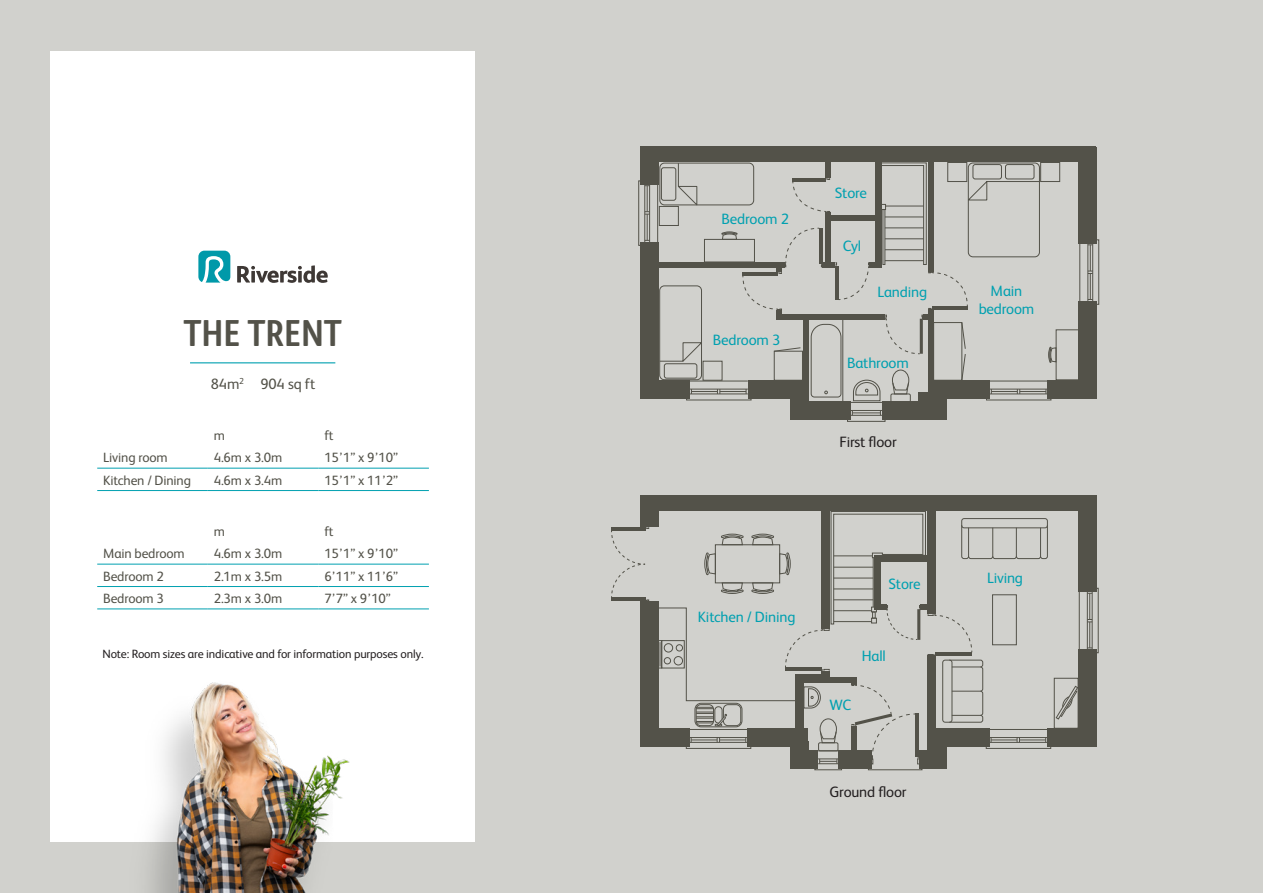
<style>
.page{position:relative;width:1263px;height:893px;background:#d1d1cd}
.page>*{position:absolute;margin:0;border:0;box-sizing:border-box;transform-origin:0 0}
.t1{font:700 37.5px "FS Albert Pro Narrow";color:#535249}
.t2{font:15px/18px "FS Albert";letter-spacing:-.01em;color:#00a0b0;text-align:center}
.t3{font:15px "FS Albert";letter-spacing:-.01em;color:#231f20}
.t4{font:15px "FS Albert";letter-spacing:-.01em;color:#535249}
.t5{font:13.5px "FS Albert";letter-spacing:-.01em;color:#535249}
.t6{font:12px "FS Albert";letter-spacing:-.01em;color:#231f20}
</style>
<div class="page">
<div style="left:50px;top:51px;width:425px;height:791px;background:#fff"></div>
<div style="left:1056px;top:330px;width:23px;height:50px;border:1px solid #535249"></div>
<div style="left:891px;top:394px;width:19px;height:8px;border:1px solid #535249"></div>
<div style="left:847px;top:419px;width:38px;height:3px;border:1px solid #535249"></div>
<hr style="left:851px;top:402px;width:31px;height:1px;background:#535249">
<hr style="left:851px;top:410px;width:31px;height:1px;background:#535249">
<svg style="left:852px;top:411px;width:29px;height:4px"></svg>
<hr style="left:851px;top:415px;width:31px;height:1px;background:#535249">
<div style="left:1097px;top:240px;width:2px;height:65px;border:1px solid #535249"></div>
<hr style="left:1079px;top:243px;width:1px;height:58px;background:#535249">
<hr style="left:1087px;top:243px;width:1px;height:58px;background:#535249">
<svg style="left:1088px;top:245px;width:4px;height:55px"></svg>
<hr style="left:1092px;top:243px;width:1px;height:58px;background:#535249">
<div style="left:638px;top:181px;width:3px;height:65px;border:1px solid #535249"></div>
<hr style="left:657px;top:184px;width:1px;height:58px;background:#535249">
<hr style="left:649px;top:184px;width:1px;height:58px;background:#535249">
<svg style="left:645px;top:185px;width:5px;height:56px"></svg>
<hr style="left:644px;top:184px;width:1px;height:58px;background:#535249">
<div style="left:640px;top:146px;width:456px;height:16px;background:#535249"></div>
<div style="left:640px;top:147px;width:19px;height:37px;background:#535249"></div>
<div style="left:640px;top:380px;width:50px;height:18px;background:#535249"></div>
<div style="left:791px;top:402px;width:60px;height:18px;background:#535249"></div>
<div style="left:790px;top:392px;width:19px;height:28px;background:#535249"></div>
<div style="left:882px;top:402px;width:65px;height:18px;background:#535249"></div>
<div style="left:1048px;top:380px;width:49px;height:18px;background:#535249"></div>
<div style="left:928px;top:392px;width:19px;height:28px;background:#535249"></div>
<div style="left:1079px;top:147px;width:18px;height:96px;background:#535249"></div>
<div style="left:1079px;top:301px;width:18px;height:96px;background:#535249"></div>
<div style="left:640px;top:242px;width:19px;height:153px;background:#535249"></div>
<div style="left:918px;top:392px;width:14px;height:12px;background:#535249"></div>
<hr style="left:842px;top:320px;width:1px;height:82px;background:#535249">
<div style="left:1040px;top:162px;width:20px;height:20px;border:1px solid #535249"></div>
<svg style="left:659px;top:162px;width:397px;height:239px"></svg>
<div style="left:640px;top:495px;width:456px;height:15px;background:#535249"></div>
<div style="left:640px;top:495px;width:18px;height:32px;background:#535249"></div>
<div style="left:821px;top:495px;width:9px;height:134px;background:#535249"></div>
<div style="left:927px;top:495px;width:9px;height:119px;background:#535249"></div>
<div style="left:640px;top:729px;width:49px;height:18px;background:#535249"></div>
<div style="left:790px;top:750px;width:28px;height:18px;background:#535249"></div>
<div style="left:838px;top:750px;width:34px;height:18px;background:#535249"></div>
<div style="left:919px;top:750px;width:27px;height:18px;background:#535249"></div>
<div style="left:1047px;top:729px;width:50px;height:18px;background:#535249"></div>
<div style="left:927px;top:741px;width:20px;height:27px;background:#535249"></div>
<div style="left:1078px;top:495px;width:19px;height:97px;background:#535249"></div>
<div style="left:1078px;top:649px;width:19px;height:96px;background:#535249"></div>
<div style="left:640px;top:601px;width:18px;height:142px;background:#535249"></div>
<div style="left:814px;top:768px;width:28px;height:2px;border:1px solid #535249"></div>
<div style="left:986px;top:746px;width:65px;height:3px;border:1px solid #535249"></div>
<hr style="left:1079px;top:592px;width:1px;height:57px;background:#535249">
<hr style="left:1087px;top:592px;width:1px;height:57px;background:#535249">
<svg style="left:1087px;top:593px;width:5px;height:56px"></svg>
<hr style="left:1092px;top:592px;width:1px;height:57px;background:#535249">
<div style="left:868px;top:768px;width:54px;height:2px;border:1px solid #535249"></div>
<svg style="left:611px;top:527px;width:38px;height:74px"></svg>
<div style="left:1054px;top:678px;width:24px;height:50px;border:1px solid #535249"></div>
<svg style="left:1055px;top:686px;width:23px;height:34px"></svg>
<svg style="left:658px;top:511px;width:390px;height:254px"></svg>
<hr style="left:97px;top:490px;width:111px;height:1px;background:#00a0b0">
<hr style="left:208px;top:490px;width:110px;height:1px;background:#00a0b0">
<hr style="left:318px;top:490px;width:111px;height:1px;background:#00a0b0">
<hr style="left:97px;top:468px;width:111px;height:1px;background:#00a0b0">
<hr style="left:208px;top:468px;width:110px;height:1px;background:#00a0b0">
<hr style="left:318px;top:468px;width:111px;height:1px;background:#00a0b0">
<hr style="left:97px;top:586px;width:111px;height:1px;background:#00a0b0">
<hr style="left:208px;top:586px;width:110px;height:1px;background:#00a0b0">
<hr style="left:318px;top:586px;width:111px;height:1px;background:#00a0b0">
<hr style="left:97px;top:608px;width:111px;height:1px;background:#00a0b0">
<hr style="left:208px;top:608px;width:110px;height:1px;background:#00a0b0">
<hr style="left:318px;top:608px;width:111px;height:1px;background:#00a0b0">
<hr style="left:97px;top:564px;width:111px;height:1px;background:#00a0b0">
<hr style="left:208px;top:564px;width:110px;height:1px;background:#00a0b0">
<hr style="left:318px;top:564px;width:111px;height:1px;background:#00a0b0">
<hr style="left:190px;top:362px;width:145px;height:1px;background:#00a0b0">
<img style="left:149px;top:682px;width:201px;height:211px">
<svg style="left:237px;top:265px;width:91px;height:18px"></svg>
<svg style="left:198px;top:251px;width:32px;height:32px"></svg>
<p class="t1" style="left:183px;top:306px;width:160px">THE TRENT</p>
<p class="t4" style="left:211px;top:374px;width:106px">84m<sup>2</sup> 904 sq ft</p>
<p class="t5" style="left:214px;top:426px;width:13px">m</p>
<p class="t5" style="left:324px;top:426px;width:11px">ft</p>
<p class="t5" style="left:103px;top:449px;width:66px">Living room</p>
<p class="t5" style="left:214px;top:449px;width:70px">4.6m x 3.0m</p>
<p class="t5" style="left:324px;top:449px;width:75px">15’1” x 9’10”</p>
<p class="t5" style="left:103px;top:471px;width:89px">Kitchen / Dining</p>
<p class="t5" style="left:214px;top:471px;width:70px">4.6m x 3.4m</p>
<p class="t5" style="left:324px;top:471px;width:75px">15’1” x 11’2”</p>
<p class="t5" style="left:214px;top:522px;width:13px">m</p>
<p class="t5" style="left:324px;top:522px;width:11px">ft</p>
<p class="t5" style="left:103px;top:545px;width:83px">Main bedroom</p>
<p class="t5" style="left:214px;top:545px;width:70px">4.6m x 3.0m</p>
<p class="t5" style="left:324px;top:545px;width:75px">15’1” x 9’10”</p>
<p class="t5" style="left:103px;top:567px;width:62px">Bedroom 2</p>
<p class="t5" style="left:214px;top:567px;width:70px">2.1m x 3.5m</p>
<p class="t5" style="left:324px;top:567px;width:75px">6’11” x 11’6”</p>
<p class="t5" style="left:103px;top:589px;width:62px">Bedroom 3</p>
<p class="t5" style="left:214px;top:589px;width:70px">2.3m x 3.0m</p>
<p class="t5" style="left:324px;top:589px;width:68px">7’7” x 9’10”</p>
<p class="t6" style="left:103px;top:646px;width:323px">Note: Room sizes are indicative and for information purposes only.</p>
<p class="t2" style="left:721px;top:209px;width:69px">Bedroom 2</p>
<p class="t2" style="left:713px;top:330px;width:69px">Bedroom 3</p>
<p class="t2" style="left:835px;top:183px;width:34px">Store</p>
<p class="t2" style="left:843px;top:236px;width:20px">Cyl</p>
<p class="t2" style="left:877px;top:282px;width:51px">Landing</p>
<p class="t2" style="left:847px;top:353px;width:63px">Bathroom</p>
<p class="t3" style="left:839px;top:431px;width:59px">First floor</p>
<p class="t2" style="left:698px;top:607px;width:99px">Kitchen / Dining</p>
<p class="t2" style="left:888px;top:574px;width:34px">Store</p>
<p class="t2" style="left:862px;top:646px;width:25px">Hall</p>
<p class="t2" style="left:829px;top:695px;width:23px">WC</p>
<p class="t3" style="left:829px;top:782px;width:78px">Ground floor</p>
<p class="t2" style="left:979px;top:281px;width:57px">Main bedroom</p>
<p class="t2" style="left:987px;top:569px;width:38px">Living</p>
</div>
